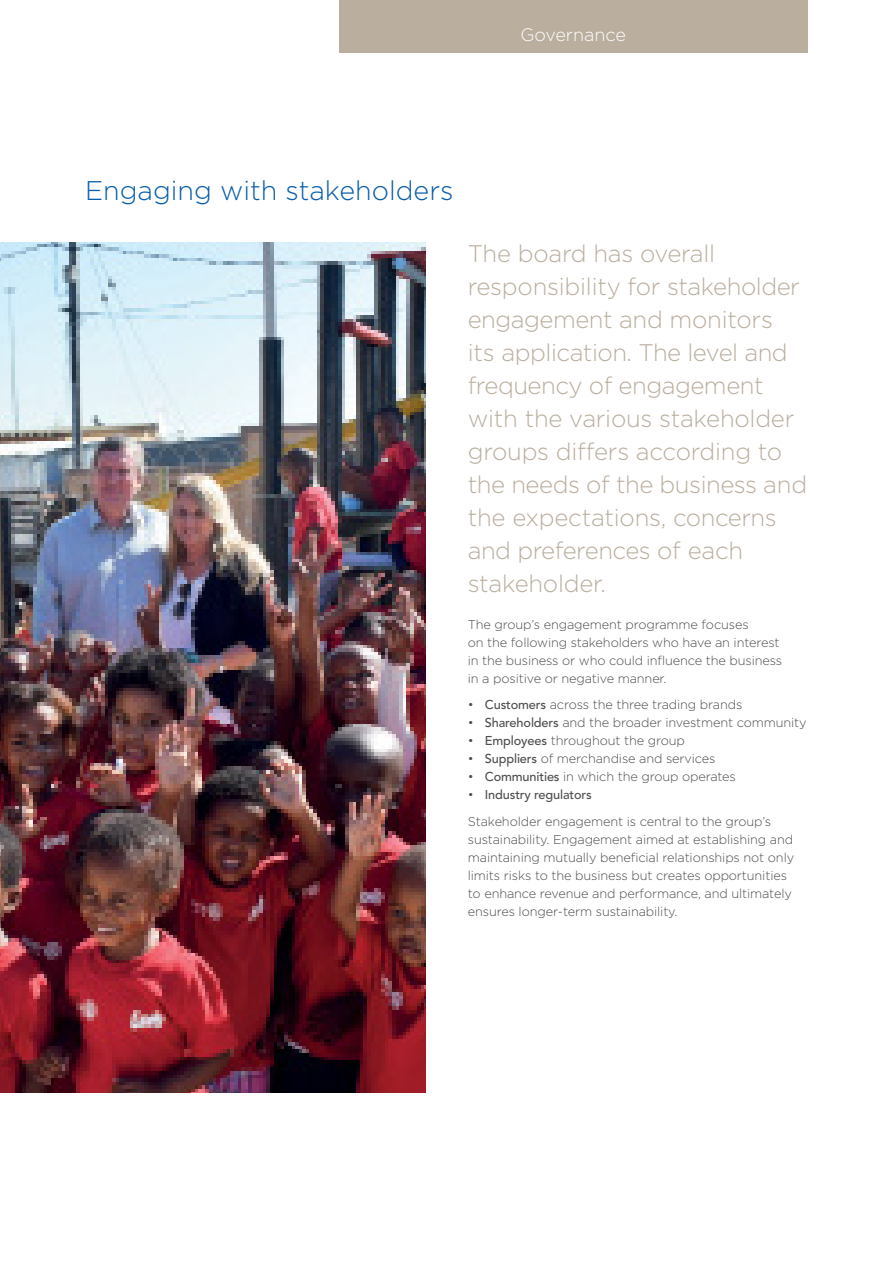
<style>
.page{position:relative;width:893px;height:1263px;background:#fff}
.page>*{position:absolute;margin:0;border:0;box-sizing:border-box;transform-origin:0 0}
.t1{font:300 27px "Gotham";color:#075daa}
.t2{font:300 24px/33px "Gotham";letter-spacing:-.02em;color:#baae9e}
.t3{font:300 18px "Gotham";color:#fff}
.t4{font:300 12.75px/18px "Gotham";letter-spacing:-.01em;color:#4d4d4f}
.t5{font:500 12.75px "Avenir LT Std";letter-spacing:-.01em;color:#4d4d4f}
.s1{font-family:"Avenir LT Std";font-weight:500}
.s2{font-family:"Gotham";font-weight:300}
</style>
<div class="page">
<div style="left:339px;top:0;width:469px;height:53px;background:#baae9e"></div>
<img style="left:0;top:242px;width:425px;height:851px">
<h3 class="t3" style="left:520px;top:23px;width:107px">Governance</h3>
<h1 class="t1" style="left:85px;top:173px;width:370px">Engaging with stakeholders</h1>
<p class="t2" style="left:468px;top:236px;width:341px">The board has overall responsibility for stakeholder engagement and monitors<br>its application. The level and frequency of engagement with the various stakeholder groups differs according to the needs of the business and the expectations, concerns and preferences of each stakeholder.</p>
<p class="t4" style="left:468px;top:615px;width:316px">The group’s engagement programme focuses<br>on the following stakeholders who have an interest in the business or who could influence the business in a positive or negative manner.</p>
<p class="t4" style="left:468px;top:696px;width:276px">• <span class="s1">Customers</span> across the three trading brands</p>
<p class="t4" style="left:468px;top:714px;width:340px">• <span class="s1">Shareholders</span> and the broader investment community</p>
<p class="t4" style="left:468px;top:732px;width:219px">• <span class="s1">Employees</span> throughout the group</p>
<p class="t4" style="left:468px;top:750px;width:249px">• <span class="s1">Suppliers</span> of merchandise and services</p>
<p class="t4" style="left:468px;top:768px;width:270px">• <span class="s1">Communities</span> in which the group operates</p>
<p class="t5" style="left:468px;top:788px;width:126px"><span class="s2">•</span> Industry regulators</p>
<p class="t4" style="left:468px;top:812px;width:328px">Stakeholder engagement is central to the group’s sustainability. Engagement aimed at establishing and maintaining mutually beneficial relationships not only limits risks to the business but creates opportunities to enhance revenue and performance, and ultimately ensures longer-term sustainability.</p>
</div>
